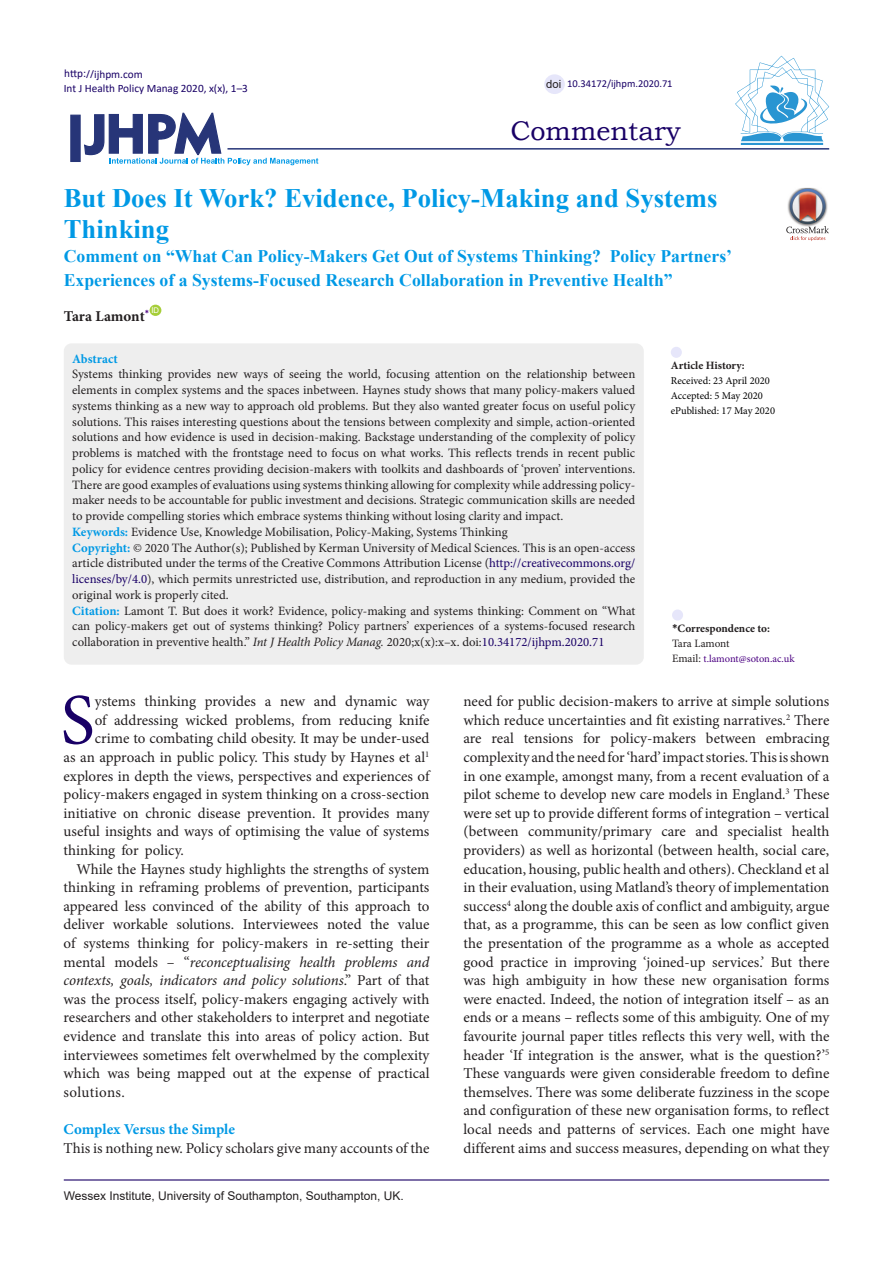
<style>
.page{position:relative;width:893px;height:1263px;background:#fff}
.page>*{position:absolute;margin:0;border:0;box-sizing:border-box;transform-origin:0 0}
.t1{font:72.3px "Minion Pro";color:#190066}
.t2{font:27px "Bookman Old Style";color:#190066}
.Default{font:700 26.7px/31.5px "Times New Roman";color:#0099e5}
.Default-2{font:700 17.7px/24px "Times New Roman";color:#0099e5}
.t3{font:15px/18.6px "Minion Pro";color:#231f20;text-align:justify}
.t4{font:700 15px "Minion Pro";letter-spacing:-.005em;color:#0099e5}
.Default-3{font:700 15px "Minion Pro";letter-spacing:-.005em;color:#231f20}
.t5{font:12.75px/15.8px "Minion Pro";color:#231f20;text-align:justify}
.Default-4{font:700 12.75px "Minion Pro";color:#0099e5}
.t6{font:12px "Arial";color:#231f20}
.t7{font:11.25px "Calibri";color:#190066}
.t8{font:700 11.25px "Minion Pro";color:#231f20}
.t9{font:11.25px "Minion Pro";letter-spacing:-.01em;color:#231f20}
.t10{font:11.25px "Arial";color:#231f20}
.t11{font:10.5px "Minion Pro";color:#000}
.t12{font:10.5px "Minion Pro";letter-spacing:-.005em;color:#4b0082}
.t13{font:10.5px "Calibri";color:#190066}
.t14{font:7.8px "Arial";color:#fff}
.s1{font-weight:700;color:#0099e5}
.s2{color:#190066}
.s3{font-style:italic}
.s4{font-family:"Calibri"}
.s5{font-size:11.25px;color:#231f20}
</style>
<div class="page">
<svg style="left:84px;top:112px;width:234px;height:53px"></svg>
<div style="left:70px;top:115px;width:11px;height:47px;background:#273578;border:1px solid #273578"></div>
<div style="left:150px;top:305px;width:11px;height:11px;background:#a6ce39;border-radius:50%"></div>
<hr style="left:227px;top:148px;width:602px;height:2px;background:#273578">
<div style="left:64px;top:343px;width:580px;height:322px;background:#eee;border-radius:8px"></div>
<div style="left:672px;top:609px;width:11px;height:11px;background:#e6e6fa;border-radius:50%"></div>
<div style="left:671px;top:347px;width:11px;height:11px;background:#e6e6fa;border-radius:50%"></div>
<hr style="left:64px;top:1179px;width:765px;height:1px;background:#190066">
<hr style="left:741px;top:143px;width:82px;height:2px;background:#2995d2">
<svg style="left:735px;top:56px;width:94px;height:85px"></svg>
<div style="left:544px;top:74px;width:21px;height:20px;background:#e6e6fa;border-radius:50%"></div>
<img style="left:798px;top:188px;width:18px;height:1px">
<svg style="left:786px;top:189px;width:43px;height:52px"></svg>
<p class="t7" style="left:64px;top:66px;width:80px">http://ijhpm.com</p>
<p class="t7" style="left:64px;top:81px;width:186px">Int J Health Policy Manag 2020, x(x), 1–3</p>
<p class="t10" style="left:546px;top:76px;width:17px">doi</p>
<p class="t13" style="left:567px;top:76px;width:107px">10.34172/ijhpm.2020.71</p>
<p class="t2" style="left:510px;top:113px;width:172px">Commentary</p>
<p class="Default" style="left:64px;top:181px;width:655px">But Does It Work? Evidence, Policy-Making and Systems<br>Thinking</p>
<p class="Default-2" style="left:64px;top:244px;width:670px">Comment on “What Can Policy-Makers Get Out of Systems Thinking? Policy Partners’<br>Experiences of a Systems-Focused Research Collaboration in Preventive Health”</p>
<p class="Default-3" style="left:64px;top:306px;width:87px">Tara Lamont<sup>*</sup></p>
<p class="t14" style="left:151px;top:305px;width:9px">ID</p>
<p class="Default-4" style="left:72px;top:350px;width:47px">Abstract</p>
<p class="t5" style="left:72px;top:366px;width:565px">Systems thinking provides new ways of seeing the world, focusing attention on the relationship between elements in complex systems and the spaces inbetween. Haynes study shows that many policy-makers valued systems thinking as a new way to approach old problems. But they also wanted greater focus on useful policy solutions. This raises interesting questions about the tensions between complexity and simple, action-oriented solutions and how evidence is used in decision-making. Backstage understanding of the complexity of policy problems is matched with the frontstage need to focus on what works. This reflects trends in recent public policy for evidence centres providing decision-makers with toolkits and dashboards of ‘proven’ interventions.<br>There are good examples of evaluations using systems thinking allowing for complexity while addressing policy&shy;maker needs to be accountable for public investment and decisions. Strategic communication skills are needed to provide compelling stories which embrace systems thinking without losing clarity and impact.</p>
<p class="t5" style="left:72px;top:524px;width:437px"><span class="s1">Keywords:</span> Evidence Use, Knowledge Mobilisation, Policy-Making, Systems Thinking</p>
<p class="t5" style="left:72px;top:540px;width:565px"><span class="s1">Copyright:</span> © 2020 The Author(s); Published by Kerman University of Medical Sciences. This is an open-access article distributed under the terms of the Creative Commons Attribution License (<span class="s2">http://creativecommons.org/ licenses/by/4.0</span>), which permits unrestricted use, distribution, and reproduction in any medium, provided the original work is properly cited.</p>
<p class="t5" style="left:72px;top:603px;width:564px"><span class="s1">Citation:</span> Lamont T. But does it work? Evidence, policy-making and systems thinking: Comment on “What can policy-makers get out of systems thinking? Policy partners’ experiences of a systems-focused research collaboration in preventive health.” <span class="s3">Int J Health Policy Manag.</span> 2020;x(x):x–x. doi:<span class="s2">10.34172/ijhpm.2020.71</span></p>
<p class="t8" style="left:671px;top:357px;width:76px">Article History:</p>
<p class="t11" style="left:671px;top:373px;width:101px">Received: 23 April 2020</p>
<p class="t11" style="left:671px;top:388px;width:94px">Accepted: 5 May 2020</p>
<p class="t11" style="left:671px;top:403px;width:106px">ePublished: 17 May 2020</p>
<p class="t8" style="left:672px;top:621px;width:99px"><span class="s4">*</span>Correspondence to:</p>
<p class="t9" style="left:672px;top:636px;width:59px">Tara Lamont</p>
<p class="t12" style="left:672px;top:652px;width:124px"><span class="s5">Email:</span> t.lamont@soton.ac.uk</p>
<p class="t1" style="left:61px;top:672px;width:36px">S</p>
<p class="t3" style="left:95px;top:692px;width:336px">ystems thinking provides a new and dynamic way</p>
<p class="t3" style="left:95px;top:711px;width:336px">of addressing wicked problems, from reducing knife</p>
<p class="t3" style="left:95px;top:729px;width:336px">crime to combating child obesity. It may be under-used</p>
<p class="t3" style="left:64px;top:748px;width:367px">as an approach in public policy. This study by Haynes et al<sup>1</sup></p>
<p class="t3" style="left:64px;top:766px;width:367px">explores in depth the views, perspectives and experiences of</p>
<p class="t3" style="left:64px;top:785px;width:367px">policy-makers engaged in system thinking on a cross-section</p>
<p class="t3" style="left:64px;top:804px;width:367px">initiative on chronic disease prevention. It provides many</p>
<p class="t3" style="left:64px;top:822px;width:367px">useful insights and ways of optimising the value of systems</p>
<p class="t3" style="left:64px;top:841px;width:122px">thinking for policy.</p>
<p class="t3" style="left:64px;top:859px;width:367px;text-indent:13px">While the Haynes study highlights the strengths of system thinking in reframing problems of prevention, participants appeared less convinced of the ability of this approach to deliver workable solutions. Interviewees noted the value of systems thinking for policy-makers in re-setting their mental models – “<span class="s3">reconceptualising health problems and contexts, goals, indicators and policy solutions</span>.” Part of that was the process itself, policy-makers engaging actively with researchers and other stakeholders to interpret and negotiate evidence and translate this into areas of policy action. But interviewees sometimes felt overwhelmed by the complexity which was being mapped out at the expense of practical solutions.</p>
<p class="t4" style="left:64px;top:1119px;width:173px">Complex Versus the Simple</p>
<p class="t3" style="left:64px;top:1138px;width:367px">This is nothing new. Policy scholars give many accounts of the</p>
<p class="t6" style="left:64px;top:1187px;width:341px">Wessex Institute, University of Southampton, Southampton, UK.</p>
<p class="t3" style="left:463px;top:692px;width:367px">need for public decision-makers to arrive at simple solutions which reduce uncertainties and fit existing narratives.<sup>2</sup> There are real tensions for policy-makers between embracing complexity and the need for ‘hard’ impact stories. This is shown in one example, amongst many, from a recent evaluation of a pilot scheme to develop new care models in England.<sup>3</sup> These were set up to provide different forms of integration – vertical (between community/primary care and specialist health providers) as well as horizontal (between health, social care, education, housing, public health and others). Checkland et al in their evaluation, using Matland’s theory of implementation success<sup>4</sup> along the double axis of conflict and ambiguity, argue that, as a programme, this can be seen as low conflict given the presentation of the programme as a whole as accepted good practice in improving ‘joined-up services.’ But there was high ambiguity in how these new organisation forms were enacted. Indeed, the notion of integration itself – as an ends or a means – reflects some of this ambiguity. One of my favourite journal paper titles reflects this very well, with the header ‘If integration is the answer, what is the question?’<sup>5<br></sup>These vanguards were given considerable freedom to define themselves. There was some deliberate fuzziness in the scope and configuration of these new organisation forms, to reflect local needs and patterns of services. Each one might have different aims and success measures, depending on what they</p>
</div>
